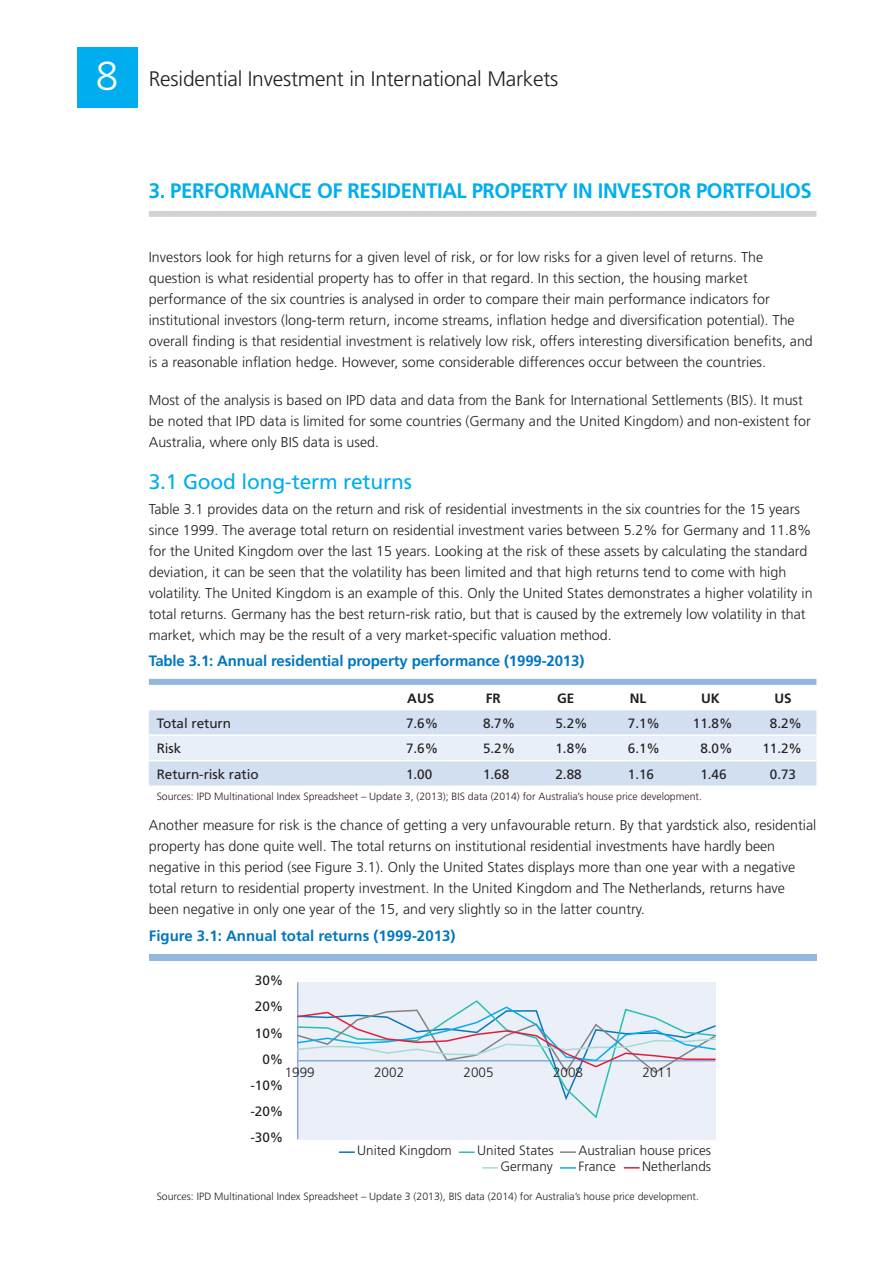
<style>
.page{position:relative;width:893px;height:1263px;background:#fff}
.page>*{position:absolute;margin:0;border:0;box-sizing:border-box;transform-origin:0 0}
.Page_title{font:700 21px "Frutiger";letter-spacing:-.02em;color:#00aeef}
.t1{font:300 21px "Frutiger";letter-spacing:-.01em;color:#231f20}
.Subtitle{font:21px "Frutiger";letter-spacing:-.01em;color:#00aeef}
.Table_figure{font:700 15px "Frutiger";letter-spacing:-.01em;color:#0077c0}
.Body_copy{font:300 14.25px/21px "Frutiger";color:#231f20}
.t2{font:300 13.5px "Frutiger";color:#211e1e}
.centre_decimal{font:13.5px "Frutiger";letter-spacing:-.005em;color:#231f20}
.table_1st_col_text{font:13.5px "Frutiger";letter-spacing:-.005em;color:#231f20}
.t3{font:13.5px "Frutiger";color:#211e1e}
.Table_header_centere{font:700 13.5px "Frutiger";letter-spacing:-.005em;color:#231f20}
.Source{font:300 10.5px "Frutiger";color:#231f20}
.s1{font-size:40.5px;color:#fff}
</style>
<div class="page">
<div style="left:77px;top:47px;width:60px;height:61px;background:#00aeef"></div>
<div style="left:149px;top:211px;width:667px;height:6px;background:#d1d2d4"></div>
<div style="left:149px;top:679px;width:667px;height:6px;background:#94b7e0"></div>
<div style="left:149px;top:710px;width:667px;height:75px;background:#d1dff1"></div>
<div style="left:149px;top:736px;width:667px;height:24px;background:#e8eff8"></div>
<hr style="left:149px;top:760px;width:233px;height:1px;background:#fff">
<hr style="left:382px;top:760px;width:72px;height:1px;background:#fff">
<hr style="left:454px;top:760px;width:73px;height:1px;background:#fff">
<hr style="left:527px;top:760px;width:72px;height:1px;background:#fff">
<hr style="left:599px;top:760px;width:72px;height:1px;background:#fff">
<hr style="left:671px;top:760px;width:73px;height:1px;background:#fff">
<hr style="left:744px;top:760px;width:72px;height:1px;background:#fff">
<hr style="left:149px;top:734px;width:233px;height:2px;background:#fff">
<hr style="left:382px;top:734px;width:72px;height:2px;background:#fff">
<hr style="left:454px;top:734px;width:73px;height:2px;background:#fff">
<hr style="left:527px;top:734px;width:72px;height:2px;background:#fff">
<hr style="left:599px;top:734px;width:72px;height:2px;background:#fff">
<hr style="left:671px;top:734px;width:73px;height:2px;background:#fff">
<hr style="left:744px;top:734px;width:72px;height:2px;background:#fff">
<div style="left:149px;top:954px;width:667px;height:6px;background:#94b7e0"></div>
<div style="left:298px;top:982px;width:417px;height:157px;background:#eaeff8"></div>
<hr style="left:297px;top:982px;width:1px;height:157px;background:#8eacd9">
<svg style="left:297px;top:1005px;width:419px;height:97px"></svg>
<svg style="left:339px;top:1151px;width:15px;height:2px"></svg>
<svg style="left:459px;top:1151px;width:15px;height:2px"></svg>
<svg style="left:560px;top:1151px;width:15px;height:2px"></svg>
<svg style="left:482px;top:1167px;width:15px;height:1px"></svg>
<svg style="left:560px;top:1167px;width:15px;height:2px"></svg>
<svg style="left:624px;top:1167px;width:15px;height:1px"></svg>
<h1 class="t1" style="left:96px;top:66px;width:464px"><span class="s1">8</span> Residential Investment in International Markets</h1>
<p class="Page_title" style="left:149px;top:178px;width:665px">3. PERFORMANCE OF RESIDENTIAL PROPERTY IN INVESTOR PORTFOLIOS</p>
<p class="Body_copy" style="left:149px;top:247px;width:666px">Investors look for high returns for a given level of risk, or for low risks for a given level of returns. The question is what residential property has to offer in that regard. In this section, the housing market performance of the six countries is analysed in order to compare their main performance indicators for institutional investors (long-term return, income streams, inflation hedge and diversification potential). The overall finding is that residential investment is relatively low risk, offers interesting diversification benefits, and is a reasonable inflation hedge. However, some considerable differences occur between the countries.</p>
<p class="Body_copy" style="left:149px;top:390px;width:663px">Most of the analysis is based on IPD data and data from the Bank for International Settlements (BIS). It must be noted that IPD data is limited for some countries (Germany and the United Kingdom) and non-existent for<br>Australia, where only BIS data is used.</p>
<p class="Subtitle" style="left:149px;top:470px;width:265px">3.1 Good long-term returns</p>
<p class="Body_copy" style="left:149px;top:498px;width:665px">Table 3.1 provides data on the return and risk of residential investments in the six countries for the 15 years since 1999. The average total return on residential investment varies between 5.2% for Germany and 11.8% for the United Kingdom over the last 15 years. Looking at the risk of these assets by calculating the standard deviation, it can be seen that the volatility has been limited and that high returns tend to come with high volatility. The United Kingdom is an example of this. Only the United States demonstrates a higher volatility in total returns. Germany has the best return-risk ratio, but that is caused by the extremely low volatility in that market, which may be the result of a very market-specific valuation method.</p>
<p class="Table_figure" style="left:149px;top:652px;width:437px">Table 3.1: Annual residential property performance (1999-2013)</p>
<p class="Table_header_centere" style="left:407px;top:690px;width:28px">AUS</p>
<p class="Table_header_centere" style="left:486px;top:690px;width:16px">FR</p>
<p class="Table_header_centere" style="left:557px;top:690px;width:19px">GE</p>
<p class="Table_header_centere" style="left:630px;top:690px;width:18px">NL</p>
<p class="Table_header_centere" style="left:701px;top:690px;width:20px">UK</p>
<p class="Table_header_centere" style="left:774px;top:690px;width:19px">US</p>
<p class="table_1st_col_text" style="left:157px;top:715px;width:76px">Total return</p>
<p class="centre_decimal" style="left:406px;top:715px;width:34px">7.6%</p>
<p class="centre_decimal" style="left:483px;top:715px;width:34px">8.7%</p>
<p class="centre_decimal" style="left:555px;top:715px;width:34px">5.2%</p>
<p class="centre_decimal" style="left:628px;top:715px;width:34px">7.1%</p>
<p class="centre_decimal" style="left:693px;top:715px;width:41px">11.8%</p>
<p class="centre_decimal" style="left:770px;top:715px;width:34px">8.2%</p>
<p class="table_1st_col_text" style="left:157px;top:740px;width:26px">Risk</p>
<p class="centre_decimal" style="left:406px;top:740px;width:34px">7.6%</p>
<p class="centre_decimal" style="left:483px;top:740px;width:34px">5.2%</p>
<p class="centre_decimal" style="left:555px;top:740px;width:34px">1.8%</p>
<p class="centre_decimal" style="left:628px;top:740px;width:34px">6.1%</p>
<p class="centre_decimal" style="left:700px;top:740px;width:34px">8.0%</p>
<p class="centre_decimal" style="left:762px;top:740px;width:41px">11.2%</p>
<p class="table_1st_col_text" style="left:157px;top:766px;width:104px">Return-risk ratio</p>
<p class="centre_decimal" style="left:406px;top:766px;width:28px">1.00</p>
<p class="centre_decimal" style="left:483px;top:766px;width:28px">1.68</p>
<p class="centre_decimal" style="left:555px;top:766px;width:28px">2.88</p>
<p class="centre_decimal" style="left:628px;top:766px;width:28px">1.16</p>
<p class="centre_decimal" style="left:700px;top:766px;width:28px">1.46</p>
<p class="centre_decimal" style="left:770px;top:766px;width:28px">0.73</p>
<p class="Source" style="left:157px;top:791px;width:547px">Sources: IPD Multinational Index Spreadsheet – Update 3, (2013); BIS data (2014) for Australia’s house price development.</p>
<p class="Body_copy" style="left:149px;top:815px;width:669px">Another measure for risk is the chance of getting a very unfavourable return. By that yardstick also, residential property has done quite well. The total returns on institutional residential investments have hardly been negative in this period (see Figure 3.1). Only the United States displays more than one year with a negative total return to residential property investment. In the United Kingdom and The Netherlands, returns have been negative in only one year of the 15, and very slightly so in the latter country.</p>
<p class="Table_figure" style="left:149px;top:926px;width:308px">Figure 3.1: Annual total returns (1999-2013)</p>
<p class="t3" style="left:255px;top:973px;width:30px">30%</p>
<p class="t3" style="left:255px;top:999px;width:30px">20%</p>
<p class="t3" style="left:255px;top:1025px;width:30px">10%</p>
<p class="t3" style="left:262px;top:1051px;width:23px">0%</p>
<p class="t2" style="left:285px;top:1064px;width:32px">1999</p>
<p class="t2" style="left:374px;top:1064px;width:32px">2002</p>
<p class="t2" style="left:464px;top:1064px;width:32px">2005</p>
<p class="t2" style="left:553px;top:1064px;width:32px">2008</p>
<p class="t2" style="left:643px;top:1064px;width:32px">2011</p>
<p class="t3" style="left:250px;top:1077px;width:35px">-10%</p>
<p class="t3" style="left:250px;top:1103px;width:35px">-20%</p>
<p class="t3" style="left:250px;top:1129px;width:35px">-30%</p>
<p class="t2" style="left:357px;top:1143px;width:96px">United Kingdom</p>
<p class="t2" style="left:477px;top:1143px;width:78px">United States</p>
<p class="t2" style="left:578px;top:1143px;width:134px">Australian house prices</p>
<p class="t2" style="left:500px;top:1158px;width:54px">Germany</p>
<p class="t2" style="left:578px;top:1158px;width:39px">France</p>
<p class="t2" style="left:642px;top:1158px;width:71px">Netherlands</p>
<p class="Source" style="left:157px;top:1190px;width:544px">Sources: IPD Multinational Index Spreadsheet – Update 3 (2013), BIS data (2014) for Australia’s house price development.</p>
</div>
